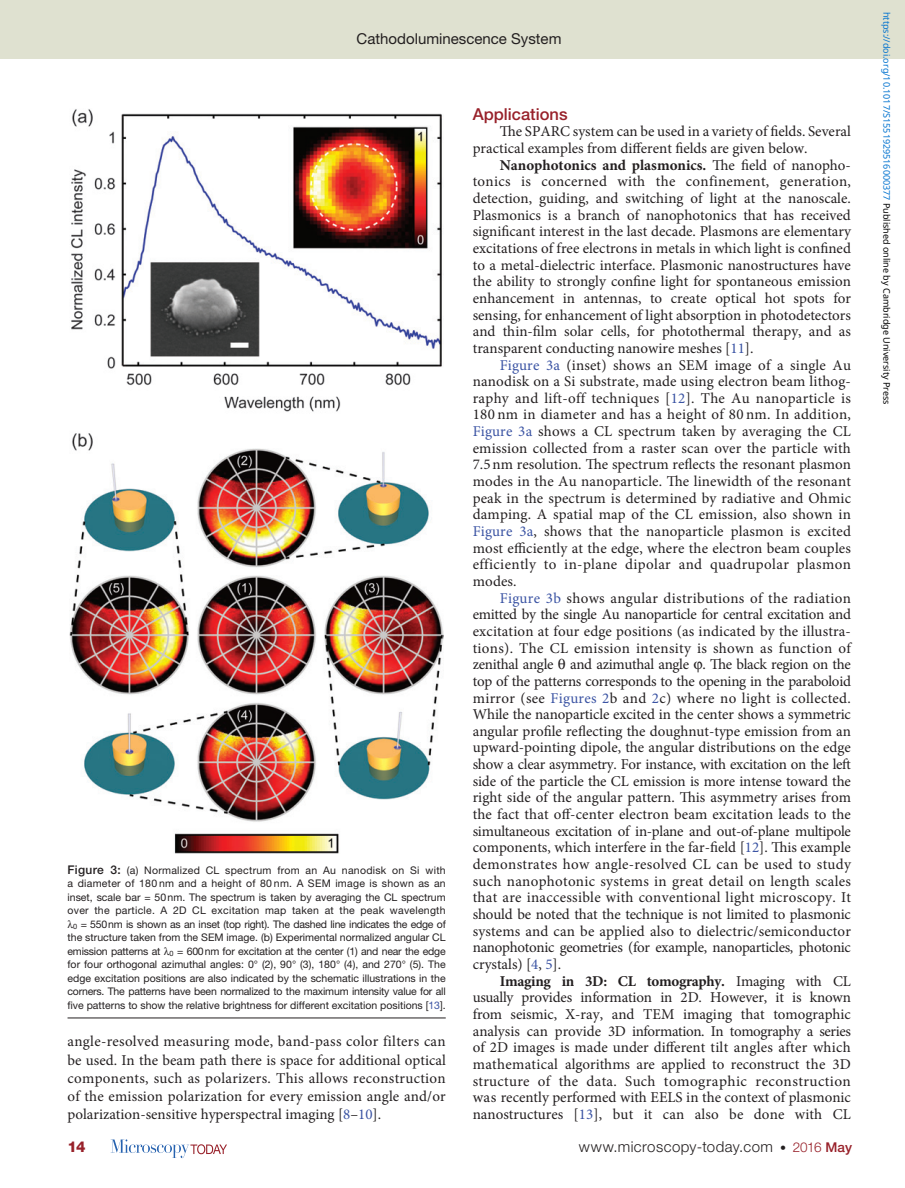
<style>
.page{position:relative;width:905px;height:1188px;background:#fff}
.page>*{position:absolute;margin:0;border:0;box-sizing:border-box;transform-origin:0 0}
.pSec1ttl{font:500 16.5px "Helvetica Neue LT Std";color:#98212a}
.pPara{font:15px/16.6px "Minion Pro";color:#231f20;text-align:justify}
.pFirstpara{font:15px/16.6px "Minion Pro";color:#231f20;text-align:justify}
.t1{font:300 15px "Helvetica Neue LT Std";letter-spacing:.03em;color:#231f20}
.t2{font:15px "Helvetica Neue LT Std";color:#231f20}
.t3{font:800 15px "Helvetica Neue LT Std";color:#98212a}
.pFigureCaption{font:10.5px/13.5px "Helvetica Neue LT Std";color:#231f20;text-align:center}
.t4{font:9px "Noto Sans";color:#0172cf}
.s1{font-weight:500;font-size:12px}
.s2{color:#3a53a3}
.s3{font-weight:700}
.s4{font-size:12px}
.s5{font-size:13.5px;color:#98212a}
.s6{font-weight:500;font-size:13.5px;color:#98212a}
.s7{color:#000}
</style>
<div class="page">
<div style="left:0;top:0;width:904px;height:58px;background:#dfe1d0"></div>
<svg style="left:111px;top:1139px;width:116px;height:19px"></svg>
<img style="left:69px;top:109px;width:375px;height:744px">
<hr style="left:68px;top:1018px;width:378px;height:1px;background:#231f20">
<p class="t2" style="left:356px;top:30px;width:206px">Cathodoluminescence System</p>
<p class="pFigureCaption" style="left:68px;top:863px;width:380px"><span class="s1">Figure 3:</span> (a) Normalized CL spectrum from an Au nanodisk on Si with a diameter of 180 nm and a height of 80 nm. A SEM image is shown as an inset, scale bar = 50nm. The spectrum is taken by averaging the CL spectrum over the particle. A 2D CL excitation map taken at the peak wavelength <sub>0</sub> = 550nm is shown as an inset (top right). The dashed line indicates the edge of the structure taken from the SEM image. (b) Experimental normalized angular CL emission patterns at <sub>0</sub> = 600nm for excitation at the center (1) and near the edge for four orthogonal azimuthal angles: 0° (2), 90° (3), 180° (4), and 270° (5). The edge excitation positions are also indicated by the schematic illustrations in the corners. The patterns have been normalized to the maximum intensity value for all five patterns to show the relative brightness for different excitation positions [<span class="s2">13</span>].</p>
<p class="pPara" style="left:68px;top:1033px;width:380px;line-height:18.1px">angle-resolved measuring mode, band-pass color filters can be used. In the beam path there is space for additional optical components, such as polarizers. This allows reconstruction of the emission polarization for every emission angle and/or polarization-sensitive hyperspectral imaging [<span class="s2">8</span>–<span class="s2">10</span>].</p>
<p class="pSec1ttl" style="left:472px;top:104px;width:96px">Applications</p>
<p class="pFirstpara" style="left:472px;top:123px;width:380px;text-indent:27px">The SPARC system can be used in a variety of fields. Several practical examples from different fields are given below.</p>
<p class="pFirstpara" style="left:472px;top:157px;width:380px;text-indent:27px"><span class="s3">Nanophotonics and plasmonics.</span> The field of nanopho&shy;tonics is concerned with the confinement, generation, detection, guiding, and switching of light at the nanoscale.<br>Plasmonics is a branch of nanophotonics that has received significant interest in the last decade. Plasmons are elementary excitations of free electrons in metals in which light is confined to a metal-dielectric interface. Plasmonic nanostructures have the ability to strongly confine light for spontaneous emission enhancement in antennas, to create optical hot spots for sensing, for enhancement of light absorption in photodetectors and thin-film solar cells, for photothermal therapy, and as transparent conducting nanowire meshes [<span class="s2">11</span>].</p>
<p class="pPara" style="left:472px;top:356px;width:380px;text-indent:27px"><span class="s2">Figure 3a</span> (inset) shows an SEM image of a single Au nanodisk on a Si substrate, made using electron beam lithog&shy;raphy and lift-off techniques [<span class="s2">12</span>]. The Au nanoparticle is 180 nm in diameter and has a height of 80 nm. In addition, <span class="s2">Figure 3a</span> shows a CL spectrum taken by averaging the CL emission collected from a raster scan over the particle with 7.5nm resolution. The spectrum reflects the resonant plasmon modes in the Au nanoparticle. The linewidth of the resonant peak in the spectrum is determined by radiative and Ohmic damping. A spatial map of the CL emission, also shown in <span class="s2">Figure 3a</span>, shows that the nanoparticle plasmon is excited most efficiently at the edge, where the electron beam couples efficiently to in-plane dipolar and quadrupolar plasmon modes.</p>
<p class="pPara" style="left:472px;top:590px;width:380px;text-indent:27px"><span class="s2">Figure 3b</span> shows angular distributions of the radiation emitted by the single Au nanoparticle for central excitation and excitation at four edge positions (as indicated by the illustra&shy;tions). The CL emission intensity is shown as function of zenithal angle and azimuthal angle . The black region on the top of the patterns corresponds to the opening in the paraboloid mirror (see <span class="s2">Figures 2</span>b and <span class="s2">2</span>c) where no light is collected.<br>While the nanoparticle excited in the center shows a symmetric angular profile reflecting the doughnut-type emission from an upward-pointing dipole, the angular distributions on the edge show a clear asymmetry. For instance, with excitation on the left side of the particle the CL emission is more intense toward the right side of the angular pattern. This asymmetry arises from the fact that off-center electron beam excitation leads to the simultaneous excitation of in-plane and out-of-plane multipole components, which interfere in the far-field [<span class="s2">12</span>]. This example demonstrates how angle-resolved CL can be used to study such nanophotonic systems in great detail on length scales that are inaccessible with conventional light microscopy. It should be noted that the technique is not limited to plasmonic systems and can be applied also to dielectric/semiconductor nanophotonic geometries (for example, nanoparticles, photonic crystals) [<span class="s2">4</span>, <span class="s2">5</span>].</p>
<p class="pFirstpara" style="left:472px;top:973px;width:380px;text-indent:27px"><span class="s3">Imaging in 3D: CL tomography.</span> Imaging with CL usually provides information in 2D. However, it is known from seismic, X-ray, and TEM imaging that tomographic analysis can provide 3D information. In tomography a series of 2D images is made under different tilt angles after which mathematical algorithms are applied to reconstruct the 3D structure of the data. Such tomographic reconstruction was recently performed with EELS in the context of plasmonic nanostructures [<span class="s2">13</span>], but it can also be done with CL</p>
<p class="t3" style="left:68px;top:1138px;width:20px">14</p>
<p class="t1" style="left:578px;top:1137px;width:275px">www.microscopy-today.com <span class="s4">•</span> <span class="s5">2016</span> <span class="s6">May</span></p>
<p class="t4" style="left:893px;top:12px;width:394px;rotate:90deg">https://doi.org/10.1017/S1551929516000377 <span class="s7">Published online by Cambridge University Press</span></p>
</div>
